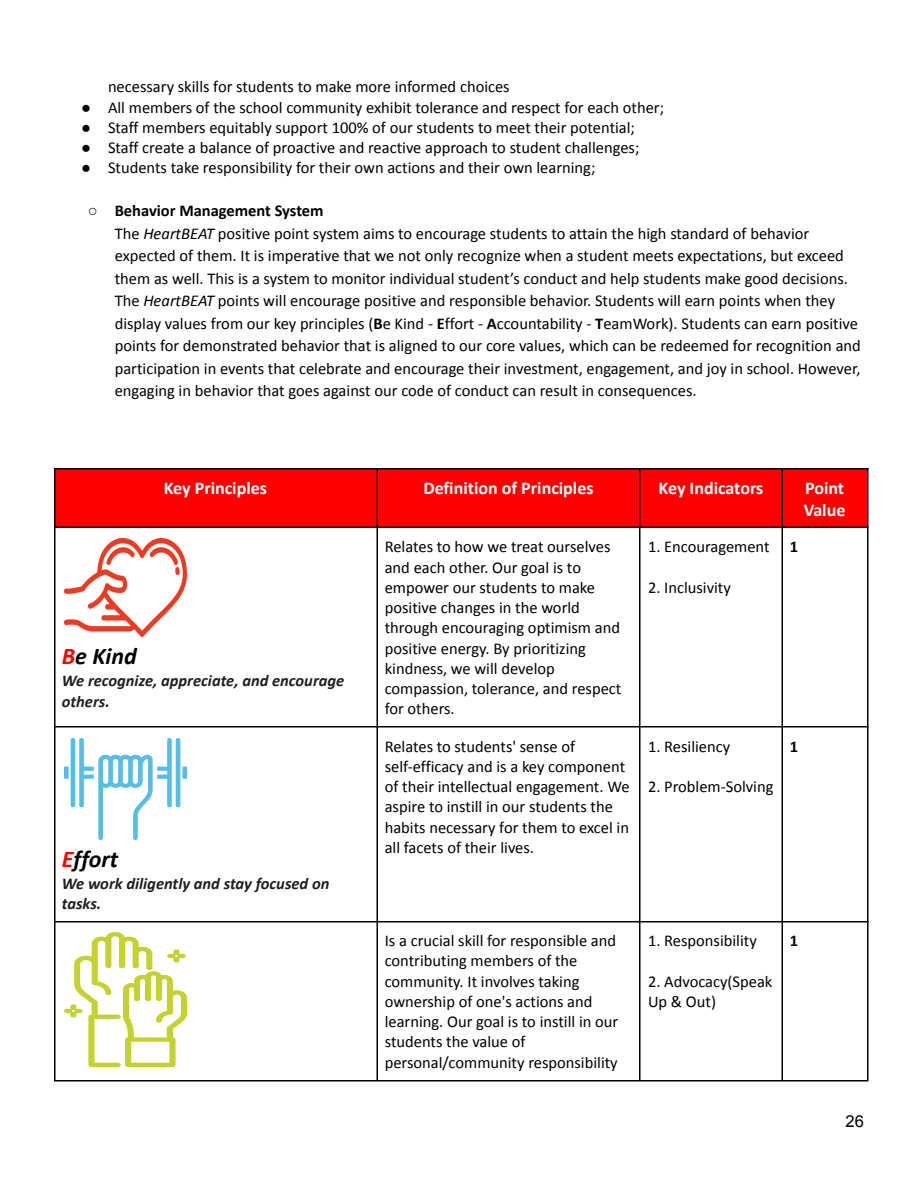
<style>
.page{position:relative;width:918px;height:1188px;background:#fff}
.page>*{position:absolute;margin:0;border:0;box-sizing:border-box;transform-origin:0 0}
.t1{font:italic 700 24px "Calibri";color:#000}
.t2{font:700 18px/21.3px "Calibri";color:#fff}
.t3{font:16.5px/20.2px "Calibri";color:#000}
.t4{font:italic 700 16.5px/20.2px "Calibri";color:#1f1f1f}
.t5{font:700 16.5px "Calibri";color:#000}
.t6{font:16.5px "Arial";color:#000}
.s1{font-family:"Arial"}
.s2{font-family:"Arial";font-weight:700}
.s3{font-weight:700}
.s4{font-style:italic}
.s5{color:#f00}
</style>
<div class="page">
<div style="left:54px;top:468px;width:323px;height:60px;background:#f00"></div>
<div style="left:377px;top:468px;width:263px;height:60px;background:#f00"></div>
<div style="left:640px;top:468px;width:142px;height:60px;background:#f00"></div>
<div style="left:782px;top:468px;width:85px;height:60px;background:#f00"></div>
<hr style="left:54px;top:468px;width:2px;height:612px;background:#000">
<hr style="left:377px;top:468px;width:1px;height:612px;background:#000">
<hr style="left:639px;top:468px;width:2px;height:612px;background:#000">
<hr style="left:781px;top:468px;width:2px;height:612px;background:#000">
<hr style="left:867px;top:468px;width:1px;height:612px;background:#000">
<hr style="left:54px;top:468px;width:814px;height:2px;background:#000">
<hr style="left:54px;top:527px;width:814px;height:1px;background:#000">
<hr style="left:54px;top:726px;width:814px;height:2px;background:#000">
<hr style="left:54px;top:921px;width:814px;height:2px;background:#000">
<hr style="left:54px;top:1080px;width:814px;height:2px;background:#000">
<img style="left:64px;top:539px;width:123px;height:98px">
<img style="left:64px;top:738px;width:123px;height:101px">
<img style="left:64px;top:933px;width:123px;height:133px">
<p class="t3" style="left:108px;top:78px;width:403px">necessary skills for students to make more informed choices</p>
<p class="t3" style="left:81px;top:98px;width:585px"><span class="s1">●</span> All members of the school community exhibit tolerance and respect for each other;</p>
<p class="t3" style="left:81px;top:119px;width:556px"><span class="s1">●</span> Staff members equitably support 100% of our students to meet their potential;</p>
<p class="t3" style="left:81px;top:139px;width:560px"><span class="s1">●</span> Staff create a balance of proactive and reactive approach to student challenges;</p>
<p class="t3" style="left:81px;top:159px;width:516px"><span class="s1">●</span> Students take responsibility for their own actions and their own learning;</p>
<p class="t3" style="left:115px;top:201px;width:748px;line-height:22.5px;text-indent:-27px"><span class="s2">○</span> <span class="s3">Behavior Management System<br></span>The <span class="s4">HeartBEAT</span> positive point system aims to encourage students to attain the high standard of behavior expected of them. It is imperative that we not only recognize when a student meets expectations, but exceed them as well. This is a system to monitor individual student’s conduct and help students make good decisions.<br>The <span class="s4">HeartBEAT</span> points will encourage positive and responsible behavior. Students will earn points when they display values from our key principles (<span class="s3">B</span>e Kind - <span class="s3">E</span>ffort - <span class="s3">A</span>ccountability - <span class="s3">T</span>eamWork). Students can earn positive points for demonstrated behavior that is aligned to our core values, which can be redeemed for recognition and participation in events that celebrate and encourage their investment, engagement, and joy in school. However, engaging in behavior that goes against our code of conduct can result in consequences.</p>
<p class="t2" style="left:164px;top:479px;width:105px">Key Principles</p>
<p class="t2" style="left:423px;top:479px;width:172px">Definition of Principles</p>
<p class="t2" style="left:659px;top:479px;width:106px">Key Indicators</p>
<p class="t2" style="left:804px;top:479px;width:43px">Point<br>Value</p>
<h1 class="t1" style="left:62px;top:646px;width:76px"><span class="s5">B</span>e Kind</h1>
<p class="t4" style="left:62px;top:672px;width:284px">We recognize, appreciate, and encourage others.</p>
<h1 class="t1" style="left:62px;top:849px;width:58px"><span class="s5">E</span>ffort</h1>
<p class="t4" style="left:62px;top:875px;width:269px">We work diligently and stay focused on tasks.</p>
<p class="t3" style="left:385px;top:538px;width:238px">Relates to how we treat ourselves and each other. Our goal is to empower our students to make positive changes in the world through encouraging optimism and positive energy. By prioritizing kindness, we will develop compassion, tolerance, and respect for others.</p>
<p class="t3" style="left:648px;top:538px;width:123px">1. Encouragement</p>
<p class="t3" style="left:648px;top:579px;width:84px">2. Inclusivity</p>
<p class="t3" style="left:385px;top:737px;width:246px">Relates to students' sense of self-efficacy and is a key component of their intellectual engagement. We aspire to instill in our students the habits necessary for them to excel in all facets of their lives.</p>
<p class="t3" style="left:648px;top:737px;width:84px">1. Resiliency</p>
<p class="t3" style="left:648px;top:778px;width:127px">2. Problem-Solving</p>
<p class="t5" style="left:790px;top:540px;width:10px">1</p>
<p class="t5" style="left:790px;top:739px;width:10px">1</p>
<p class="t3" style="left:385px;top:932px;width:235px">Is a crucial skill for responsible and contributing members of the community. It involves taking ownership of one's actions and learning. Our goal is to instill in our students the value of personal/community responsibility</p>
<p class="t3" style="left:648px;top:932px;width:110px">1. Responsibility</p>
<p class="t3" style="left:648px;top:972px;width:126px">2. Advocacy(Speak<br>Up &amp; Out)</p>
<p class="t5" style="left:790px;top:934px;width:10px">1</p>
<p class="t6" style="left:846px;top:1112px;width:20px">26</p>
</div>
